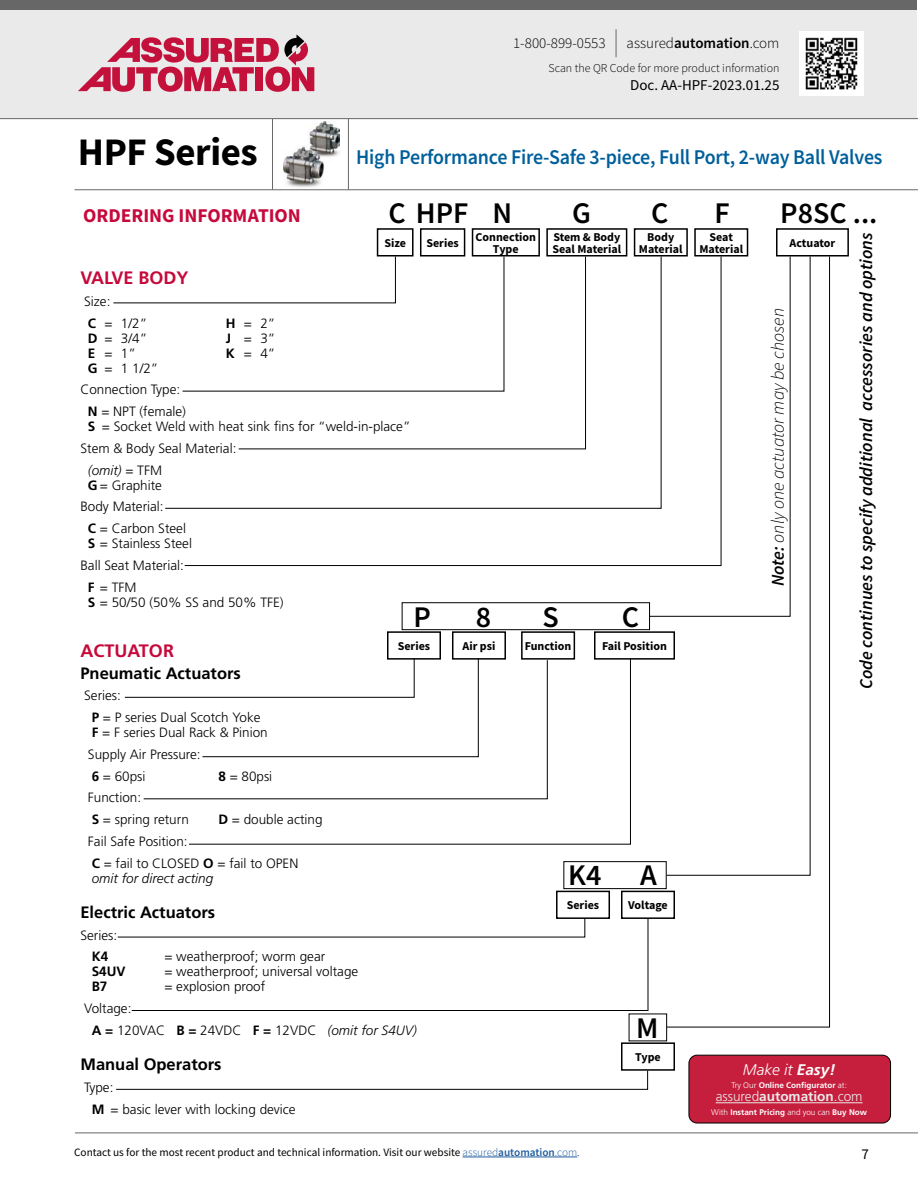
<style>
.page{position:relative;width:918px;height:1188px;background:#fff}
.page>*{position:absolute;margin:0;border:0;box-sizing:border-box;transform-origin:0 0}
.t1{font:700 39px "Source Sans Pro";letter-spacing:-.01em;color:#000}
.t2{font:600 30px "Source Sans Pro";color:#000}
.t3{font:600 21px "Source Sans Pro";letter-spacing:-.01em;color:#005f9b;scale:.95 1}
.t4{font:700 19.5px "Source Sans Pro";color:#c6093b}
.t5{font:italic 600 18px "Source Sans Pro";color:#000}
.t6{font:italic 300 18px "Source Sans Pro";color:#000}
.t7{font:700 18px "Frutiger LT Std";color:#c6093b}
.t8{font:700 16.5px "Frutiger LT Std";color:#000}
.t9{font:italic 300 15.45px "Frutiger LT Std";color:#fff}
.t10{font:300 15px "Source Sans Pro";color:#000}
.t11{font:15px "Source Sans Pro";color:#000}
.t12{font:300 13.65px "Frutiger LT Std";color:#eaeaea}
.t13{font:300 13.5px/21.8px "Frutiger LT Std";color:#000}
.t14{font:italic 300 13.5px "Frutiger LT Std";color:#000}
.t15{font:700 13.5px "Frutiger LT Std";color:#000}
.t16{font:700 12px/11.4px "Source Sans Pro";color:#000;text-align:center}
.t17{font:300 12px "Source Sans Pro";color:#000}
.t18{font:11.25px "Source Sans Pro";color:#000}
.t19{font:700 8.1px "Frutiger LT Std";color:#fff}
.s1{font-weight:600}
.s2{font-weight:700}
.s3{font-style:normal}
.s4{font-style:italic}
.s5{font-weight:300}
.s6{font-weight:300;color:#205d9e}
.s7{font-weight:600;color:#205d9e}
</style>
<div class="page">
<img style="left:283px;top:122px;width:56px;height:65px">
<hr style="left:75px;top:189px;width:843px;height:1px;background:#666766">
<hr style="left:272px;top:119px;width:1px;height:71px;background:#666766">
<hr style="left:348px;top:119px;width:1px;height:71px;background:#666766">
<div style="left:0;top:0;width:917px;height:118px;background:#eaeaea"></div>
<svg style="left:78px;top:34px;width:236px;height:58px"></svg>
<hr style="left:0;top:118px;width:918px;height:1px;background:#666766">
<svg style="left:616px;top:29px;width:1px;height:28px"></svg>
<div style="left:0;top:0;width:917px;height:9px;background:#666766"></div>
<img style="left:799px;top:31px;width:64px;height:64px">
<hr style="left:463px;top:1157px;width:114px;height:1px;background:#205d9e">
<div style="left:377px;top:228px;width:37px;height:28px;border:2px solid #000"></div>
<div style="left:420px;top:228px;width:45px;height:28px;border:2px solid #000"></div>
<div style="left:472px;top:228px;width:68px;height:28px;border:2px solid #000"></div>
<div style="left:694px;top:228px;width:54px;height:28px;border:2px solid #000"></div>
<div style="left:776px;top:228px;width:73px;height:28px;border:2px solid #000"></div>
<div style="left:546px;top:228px;width:81px;height:28px;border:2px solid #000"></div>
<div style="left:634px;top:228px;width:54px;height:28px;border:2px solid #000"></div>
<svg style="left:113px;top:302px;width:51px;height:2px"></svg>
<div style="left:689px;top:1055px;width:202px;height:68px;background:#c61f3d;border-radius:8px"></div>
<hr style="left:716px;top:1102px;width:147px;height:1px;background:#eaeaea">
<div style="left:688px;top:1055px;width:203px;height:68px;border:1px solid #000;border-radius:8px"></div>
<svg style="left:184px;top:256px;width:464px;height:310px"></svg>
<svg style="left:648px;top:256px;width:18px;height:361px"></svg>
<svg style="left:666px;top:256px;width:164px;height:772px"></svg>
<svg style="left:131px;top:919px;width:518px;height:92px"></svg>
<svg style="left:117px;top:919px;width:469px;height:19px"></svg>
<svg style="left:116px;top:1071px;width:532px;height:19px"></svg>
<svg style="left:188px;top:658px;width:443px;height:187px"></svg>
<div style="left:387px;top:631px;width:54px;height:29px;border:2px solid #000"></div>
<div style="left:621px;top:1042px;width:54px;height:29px;border:2px solid #000"></div>
<div style="left:452px;top:631px;width:54px;height:29px;border:2px solid #000"></div>
<div style="left:556px;top:891px;width:54px;height:28px;border:2px solid #000"></div>
<div style="left:621px;top:891px;width:54px;height:28px;border:2px solid #000"></div>
<div style="left:521px;top:631px;width:54px;height:29px;border:2px solid #000"></div>
<div style="left:594px;top:631px;width:81px;height:29px;border:2px solid #000"></div>
<div style="left:402px;top:602px;width:248px;height:28px;border:1px solid #000"></div>
<div style="left:563px;top:861px;width:104px;height:28px;border:1px solid #000"></div>
<hr style="left:75px;top:1133px;width:843px;height:1px;background:#666766">
<h1 class="t1" style="left:78px;top:126px;width:181px">HPF Series</h1>
<h3 class="t4" style="left:83px;top:202px;width:219px">ORDERING INFORMATION</h3>
<p class="t10" style="left:513px;top:34px;width:94px">1-800-899-0553</p>
<p class="t10" style="left:627px;top:34px;width:154px">assured<span class="s1">automation</span>.com</p>
<p class="t17" style="left:549px;top:61px;width:232px">Scan the QR Code for more product information</p>
<p class="t11" style="left:630px;top:76px;width:151px">Doc. AA-HPF-2023.01.25</p>
<h3 class="t3" style="left:356px;top:143px;width:556px">High Performance Fire-Safe 3-piece, Full Port, 2-way Ball Valves</h3>
<h2 class="t2" style="left:388px;top:194px;width:125px">C HPF N</h2>
<h2 class="t2" style="left:572px;top:194px;width:20px">G</h2>
<h2 class="t2" style="left:651px;top:194px;width:19px">C</h2>
<h2 class="t2" style="left:715px;top:194px;width:17px">F</h2>
<h2 class="t2" style="left:780px;top:194px;width:99px">P8SC ...</h2>
<p class="t16" style="left:384px;top:237px;width:23px">Size</p>
<p class="t16" style="left:426px;top:237px;width:34px">Series</p>
<p class="t16" style="left:476px;top:231px;width:62px">Connection<br>Type</p>
<p class="t16" style="left:699px;top:231px;width:45px">Seat<br>Material</p>
<p class="t16" style="left:790px;top:237px;width:47px">Actuator</p>
<p class="t16" style="left:553px;top:231px;width:70px;text-align:left">Stem &amp; Body<br>Seal Material</p>
<p class="t16" style="left:639px;top:231px;width:45px">Body<br>Material</p>
<h3 class="t7" style="left:80px;top:267px;width:110px">VALVE BODY</h3>
<p class="t13" style="left:84px;top:290px;width:65px">Size:<br><span class="s2">C</span> = 1/2”</p>
<p class="t13" style="left:226px;top:312px;width:51px"><span class="s2">H</span>=2”</p>
<p class="t13" style="left:88px;top:327px;width:61px"><span class="s2">D</span> = 3/4”</p>
<p class="t13" style="left:226px;top:327px;width:51px"><span class="s2">J</span> =3”</p>
<p class="t13" style="left:88px;top:342px;width:50px"><span class="s2">E</span>=1”</p>
<p class="t13" style="left:226px;top:342px;width:51px"><span class="s2">K</span>=4”</p>
<p class="t13" style="left:88px;top:357px;width:72px"><span class="s2">G</span> = 1 1/2”</p>
<p class="t13" style="left:80px;top:379px;width:101px">Connection Type:</p>
<p class="t13" style="left:88px;top:401px;width:100px"><span class="s2">N</span> = NPT (female)</p>
<p class="t13" style="left:88px;top:416px;width:324px"><span class="s2">S</span> = Socket Weld with heat sink fins for “weld-in-place”</p>
<p class="t13" style="left:80px;top:437px;width:158px">Stem &amp; Body Seal Material:</p>
<p class="t14" style="left:88px;top:462px;width:76px">(omit) <span class="s3">= TFM</span></p>
<p class="t13" style="left:88px;top:474px;width:76px"><span class="s2">G</span> = Graphite</p>
<p class="t13" style="left:80px;top:496px;width:85px">Body Material:</p>
<p class="t13" style="left:88px;top:518px;width:100px"><span class="s2">C</span> = Carbon Steel</p>
<p class="t13" style="left:88px;top:533px;width:106px"><span class="s2">S</span> = Stainless Steel</p>
<p class="t13" style="left:80px;top:554px;width:105px">Ball Seat Material:</p>
<p class="t13" style="left:88px;top:576px;width:50px"><span class="s2">F</span> = TFM</p>
<p class="t13" style="left:88px;top:591px;width:197px"><span class="s2">S</span> = 50/50 (50% SS and 50% TFE)</p>
<h3 class="t7" style="left:80px;top:640px;width:95px">ACTUATOR</h3>
<p class="t8" style="left:80px;top:663px;width:162px">Pneumatic Actuators</p>
<p class="t13" style="left:92px;top:685px;width:170px;text-indent:-8px">Series:<br><span class="s2">P</span> = P series Dual Scotch Yoke</p>
<p class="t13" style="left:88px;top:722px;width:181px"><span class="s2">F</span> = F series Dual Rack &amp; Pinion<br>Supply Air Pressure:<br><span class="s2">6</span> = 60psi</p>
<h2 class="t2" style="left:414px;top:597px;width:19px">P</h2>
<h2 class="t2" style="left:476px;top:597px;width:17px">8</h2>
<h2 class="t2" style="left:542px;top:597px;width:18px">S</h2>
<h2 class="t2" style="left:622px;top:597px;width:19px">C</h2>
<p class="t16" style="left:398px;top:640px;width:34px">Series</p>
<p class="t16" style="left:463px;top:640px;width:34px">Air psi</p>
<p class="t16" style="left:525px;top:640px;width:48px">Function</p>
<p class="t16" style="left:602px;top:640px;width:66px">Fail Position</p>
<p class="t13" style="left:218px;top:765px;width:55px"><span class="s2">8</span> = 80psi</p>
<h3 class="t6" style="left:767px;top:586px;width:280px;rotate:-90deg"><span class="s1">Note:</span> only one actuator may be chosen</h3>
<h3 class="t5" style="left:854px;top:689px;width:458px;rotate:-90deg">Code continues to specify additional accessories and options</h3>
<p class="t13" style="left:88px;top:787px;width:103px">Function:<br><span class="s2">S</span> = spring return</p>
<p class="t13" style="left:218px;top:809px;width:106px"><span class="s2">D</span> = double acting</p>
<p class="t13" style="left:88px;top:830px;width:212px">Fail Safe Position:<br><span class="s2">C</span> = fail to CLOSED <span class="s2">O</span> = fail to OPEN</p>
<p class="t14" style="left:92px;top:870px;width:123px">omit for direct acting</p>
<p class="t8" style="left:80px;top:902px;width:136px">Electric Actuators</p>
<p class="t13" style="left:80px;top:924px;width:38px">Series:</p>
<p class="t15" style="left:92px;top:949px;width:18px">K4</p>
<p class="t13" style="left:164px;top:946px;width:162px">= weatherproof; worm gear</p>
<p class="t15" style="left:92px;top:964px;width:35px">S4UV</p>
<p class="t13" style="left:164px;top:961px;width:195px">= weatherproof; universal voltage</p>
<p class="t15" style="left:92px;top:979px;width:17px">B7</p>
<p class="t13" style="left:164px;top:976px;width:102px">= explosion proof</p>
<p class="t13" style="left:92px;top:998px;width:327px;text-indent:-8px">Voltage:<br><span class="s2">A =</span> 120VAC <span class="s2">B =</span> 24VDC <span class="s2">F =</span> 12VDC <span class="s4">(omit for S4UV)</span></p>
<p class="t8" style="left:80px;top:1055px;width:143px">Manual Operators</p>
<p class="t13" style="left:92px;top:1076px;width:205px;text-indent:-8px">Type:<br><span class="s2">M</span> = basic lever with locking device</p>
<h2 class="t2" style="left:568px;top:855px;width:35px">K4</h2>
<h2 class="t2" style="left:640px;top:855px;width:18px">A</h2>
<p class="t16" style="left:567px;top:899px;width:34px">Series</p>
<p class="t16" style="left:628px;top:899px;width:41px">Voltage</p>
<h2 class="t2" style="left:636px;top:1008px;width:24px">M</h2>
<p class="t16" style="left:635px;top:1051px;width:27px">Type</p>
<p class="t9" style="left:743px;top:1061px;width:94px">Make it <span class="s2">Easy!</span></p>
<p class="t19" style="left:731px;top:1081px;width:117px"><span class="s5">Try Our</span> Online Configurator <span class="s5">at:</span></p>
<p class="t12" style="left:716px;top:1089px;width:148px">assured<span class="s2">automation</span>.com</p>
<p class="t19" style="left:711px;top:1107px;width:157px"><span class="s5">With</span> Instant Pricing <span class="s5">and you can</span> Buy Now</p>
<p class="t18" style="left:74px;top:1145px;width:507px">Contact us for the most recent product and technical information. Visit our website <span class="s6">assured</span><span class="s7">automation</span><span class="s6">.com</span><span class="s5">.</span></p>
<p class="t11" style="left:861px;top:1144px;width:9px">7</p>
</div>
